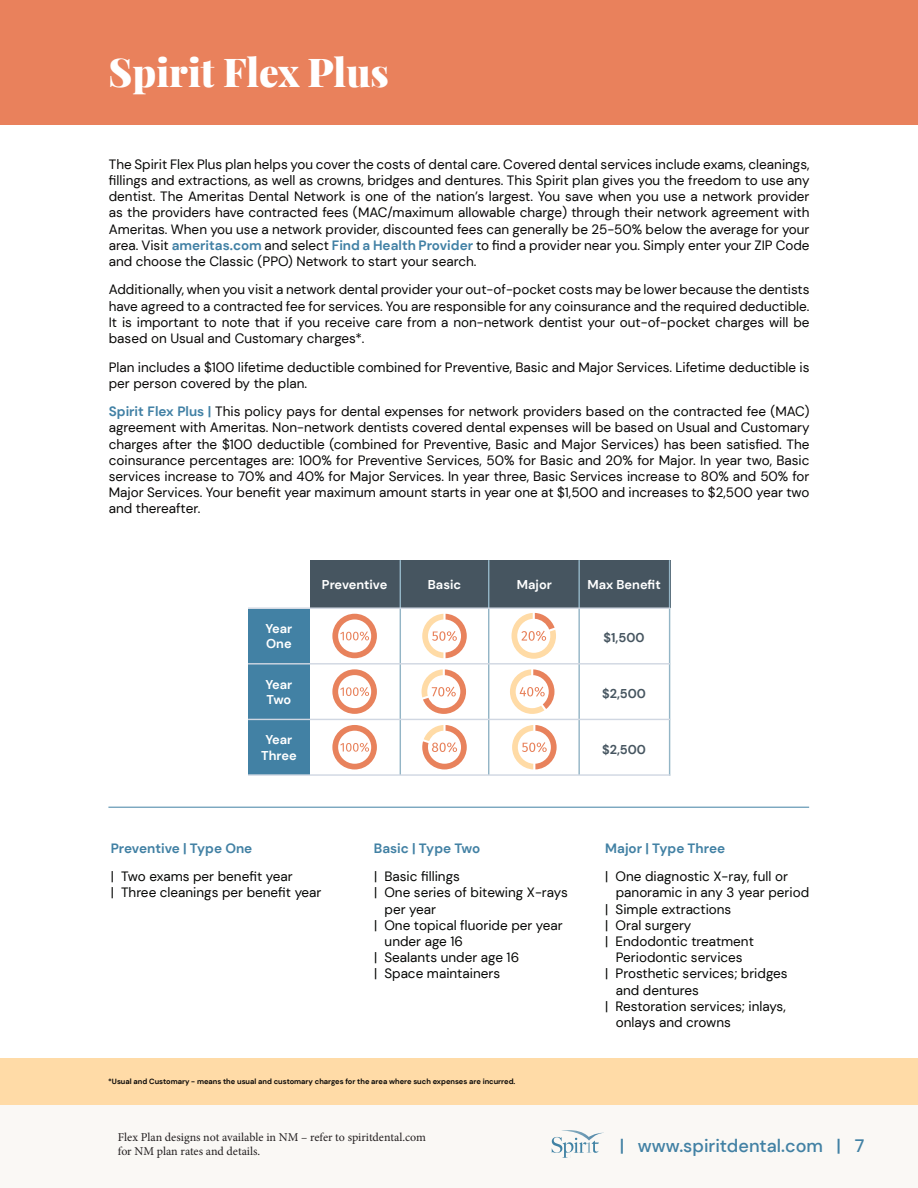
<style>
.page{position:relative;width:918px;height:1188px;background:#fff}
.page>*{position:absolute;margin:0;border:0;box-sizing:border-box;transform-origin:0 0}
.t1{font:900 39px "Playfair Display";color:#fff}
.t2{font:500 18px "DM Sans";color:#4281a4}
.t3{font:13.5px/16.2px "DM Sans";color:#070605;text-align:justify}
.t4{font:13.5px/16.2px "DM Sans";color:#040503}
.t5{font:700 13.5px "DM Sans";color:#4281a4}
.t6{font:700 12.75px/15.3px "DM Sans";color:#fff}
.t7{font:700 12.75px "DM Sans";color:#465560}
.t8{font:12px/14.4px "Minion Pro";color:#231f20}
.t9{font:700 7.5px "DM Sans";color:#070605}
.s1{font-weight:700;color:#4281a5}
</style>
<div class="page">
<div style="left:0;top:0;width:918px;height:124px;background:#e9815c"></div>
<div style="left:310px;top:560px;width:360px;height:47px;background:#465560"></div>
<hr style="left:400px;top:560px;width:1px;height:215px;background:#93b5c6">
<hr style="left:488px;top:560px;width:1px;height:215px;background:#93b5c6">
<hr style="left:578px;top:560px;width:2px;height:215px;background:#93b5c6">
<hr style="left:669px;top:560px;width:1px;height:216px;background:#93b5c6">
<div style="left:248px;top:609px;width:62px;height:165px;background:#4281a4"></div>
<hr style="left:248px;top:607px;width:422px;height:2px;background:#d0d7e2">
<hr style="left:248px;top:663px;width:422px;height:2px;background:#d0d7e2">
<hr style="left:248px;top:719px;width:422px;height:1px;background:#d0d7e2">
<svg style="left:332px;top:614px;width:45px;height:44px"></svg>
<svg style="left:422px;top:725px;width:45px;height:44px"></svg>
<svg style="left:332px;top:669px;width:45px;height:45px"></svg>
<svg style="left:332px;top:725px;width:45px;height:44px"></svg>
<svg style="left:422px;top:614px;width:45px;height:44px"></svg>
<svg style="left:512px;top:725px;width:45px;height:44px"></svg>
<svg style="left:512px;top:613px;width:44px;height:46px"></svg>
<svg style="left:510px;top:669px;width:44px;height:45px"></svg>
<svg style="left:422px;top:669px;width:44px;height:45px"></svg>
<hr style="left:248px;top:774px;width:422px;height:2px;background:#d0d7e2">
<hr style="left:108px;top:807px;width:701px;height:1px;background:#4281a4">
<div style="left:0;top:1058px;width:918px;height:47px;background:#ffdba7"></div>
<div style="left:0;top:1105px;width:918px;height:83px;background:#faf8f5"></div>
<svg style="left:552px;top:1130px;width:52px;height:28px"></svg>
<div style="left:571px;top:1154px;width:58px;height:13px;background:#faf8f5"></div>
<p class="t1" style="left:109px;top:42px;width:282px">Spirit Flex Plus</p>
<p class="t3" style="left:109px;top:156px;width:702px">The Spirit Flex Plus plan helps you cover the costs of dental care. Covered dental services include exams, cleanings, fillings and extractions, as well as crowns, bridges and dentures. This Spirit plan gives you the freedom to use any dentist. The Ameritas Dental Network is one of the nation’s largest. You save when you use a network provider as the providers have contracted fees (MAC/maximum allowable charge) through their network agreement with Ameritas. When you use a network provider, discounted fees can generally be 25-50% below the average for your area. Visit <span class="s1">ameritas.com</span> and select <span class="s1">Find a Health Provider</span> to find a provider near you. Simply enter your ZIP Code and choose the Classic (PPO) Network to start your search.</p>
<p class="t3" style="left:109px;top:282px;width:702px">Additionally, when you visit a network dental provider your out-of-pocket costs may be lower because the dentists have agreed to a contracted fee for services. You are responsible for any coinsurance and the required deductible.<br>It is important to note that if you receive care from a non-network dentist your out-of-pocket charges will be based on Usual and Customary charges*.</p>
<p class="t3" style="left:109px;top:359px;width:702px">Plan includes a $100 lifetime deductible combined for Preventive, Basic and Major Services. Lifetime deductible is per person covered by the plan.</p>
<p class="t3" style="left:109px;top:403px;width:702px"><span class="s1">Spirit Flex Plus |</span> This policy pays for dental expenses for network providers based on the contracted fee (MAC) agreement with Ameritas. Non-network dentists covered dental expenses will be based on Usual and Customary charges after the $100 deductible (combined for Preventive, Basic and Major Services) has been satisfied. The coinsurance percentages are: 100% for Preventive Services, 50% for Basic and 20% for Major. In year two, Basic services increase to 70% and 40% for Major Services. In year three, Basic Services increase to 80% and 50% for Major Services. Your benefit year maximum amount starts in year one at $1,500 and increases to $2,500 year two and thereafter.</p>
<p class="t6" style="left:265px;top:621px;width:28px">Year<br>One</p>
<p class="t6" style="left:265px;top:677px;width:28px">Year<br>Two</p>
<p class="t6" style="left:261px;top:732px;width:37px;text-align:center">Year<br>Three</p>
<p class="t6" style="left:322px;top:577px;width:67px">Preventive</p>
<p class="t6" style="left:428px;top:577px;width:35px">Basic</p>
<p class="t6" style="left:517px;top:577px;width:36px">Major</p>
<p class="t6" style="left:588px;top:577px;width:75px">Max Benefit</p>
<p class="t7" style="left:604px;top:630px;width:43px">$1,500</p>
<p class="t7" style="left:602px;top:686px;width:45px">$2,500</p>
<p class="t7" style="left:602px;top:741px;width:45px">$2,500</p>
<p class="t5" style="left:111px;top:840px;width:143px">Preventive | Type One</p>
<p class="t4" style="left:111px;top:868px;width:183px">| Two exams per benefit year</p>
<p class="t4" style="left:111px;top:885px;width:212px">| Three cleanings per benefit year</p>
<p class="t5" style="left:374px;top:840px;width:108px">Basic | Type Two</p>
<p class="t4" style="left:374px;top:868px;width:87px">| Basic fillings</p>
<p class="t4" style="left:385px;top:885px;width:185px;text-indent:-10px">| One series of bitewing X-rays per year</p>
<p class="t4" style="left:385px;top:917px;width:180px;text-indent:-10px">| One topical fluoride per year under age 16</p>
<p class="t4" style="left:374px;top:949px;width:147px">| Sealants under age 16</p>
<p class="t4" style="left:374px;top:966px;width:127px">| Space maintainers</p>
<p class="t9" style="left:108px;top:1077px;width:409px">*Usual and Customary - means the usual and customary charges for the area where such expenses are incurred.</p>
<p class="t8" style="left:118px;top:1130px;width:310px">Flex Plan designs not available in NM – refer to spiritdental.com for NM plan rates and details.</p>
<p class="t5" style="left:605px;top:840px;width:121px">Major | Type Three</p>
<p class="t4" style="left:616px;top:868px;width:195px;text-indent:-10px">| One diagnostic X-ray, full or panoramic in any 3 year period</p>
<p class="t4" style="left:605px;top:901px;width:128px">| Simple extractions</p>
<p class="t4" style="left:605px;top:917px;width:88px">| Oral surgery</p>
<p class="t4" style="left:605px;top:933px;width:150px;text-align:center">| Endodontic treatment<br>Periodontic services</p>
<p class="t4" style="left:616px;top:966px;width:173px;text-indent:-10px">| Prosthetic services; bridges and dentures</p>
<p class="t4" style="left:616px;top:998px;width:171px;text-indent:-10px">| Restoration services; inlays, onlays and crowns</p>
<h2 class="t2" style="left:620px;top:1134px;width:246px">| www.spiritdental.com | 7</h2>
</div>
